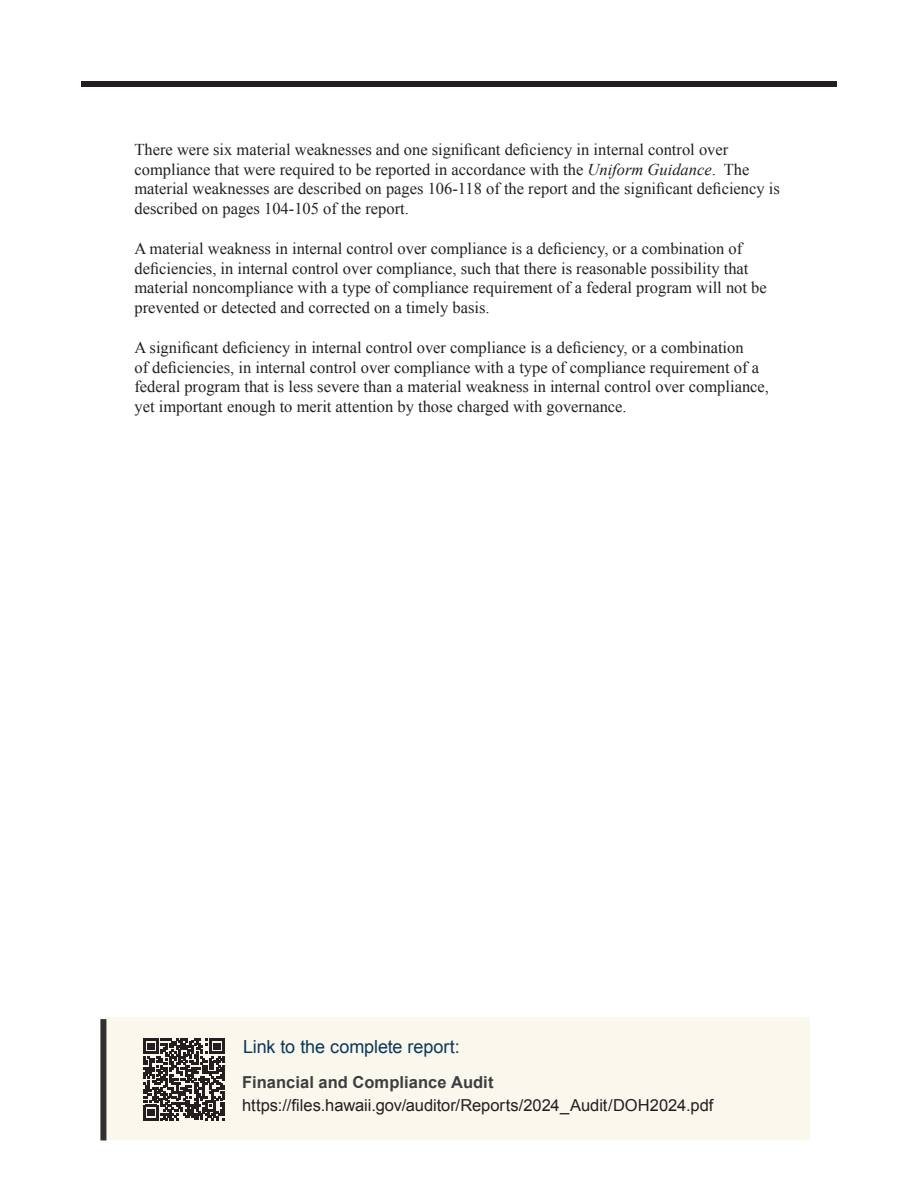
<style>
.page{position:relative;width:918px;height:1188px;background:#fff}
.page>*{position:absolute;margin:0;border:0;box-sizing:border-box;transform-origin:0 0}
.t1{font:18px "Arial";letter-spacing:-.005em;color:#09385a}
.t2{font:16.5px/19.8px "Times New Roman";color:#231f20}
.t3{font:16.5px "Arial";color:#231f20}
.t4{font:700 16.5px "Arial";letter-spacing:.005em;color:#3e3e3f}
.s1{font-style:italic}
</style>
<div class="page">
<div style="left:81px;top:81px;width:756px;height:6px;background:#231f20"></div>
<div style="left:100px;top:1017px;width:710px;height:123px;background:#faf7ed"></div>
<svg style="left:143px;top:1039px;width:82px;height:81px"></svg>
<div style="left:100px;top:1019px;width:6px;height:121px;background:#312f30"></div>
<p class="t2" style="left:134px;top:139px;width:647px">There were six material weaknesses and one significant deficiency in internal control over compliance that were required to be reported in accordance with the <span class="s1">Uniform Guidance</span>. The material weaknesses are described on pages 106-118 of the report and the significant deficiency is described on pages 104-105 of the report.</p>
<p class="t2" style="left:134px;top:238px;width:634px">A material weakness in internal control over compliance is a deficiency, or a combination of deficiencies, in internal control over compliance, such that there is reasonable possibility that material noncompliance with a type of compliance requirement of a federal program will not be prevented or detected and corrected on a timely basis.</p>
<p class="t2" style="left:134px;top:337px;width:636px">A significant deficiency in internal control over compliance is a deficiency, or a combination<br>of deficiencies, in internal control over compliance with a type of compliance requirement of a federal program that is less severe than a material weakness in internal control over compliance, yet important enough to merit attention by those charged with governance.</p>
<p class="t1" style="left:243px;top:1034px;width:218px">Link to the complete report:</p>
<p class="t4" style="left:242px;top:1071px;width:253px">Financial and Compliance Audit</p>
<p class="t3" style="left:242px;top:1094px;width:473px">https://files.hawaii.gov/auditor/Reports/2024_Audit/DOH2024.pdf</p>
</div>
